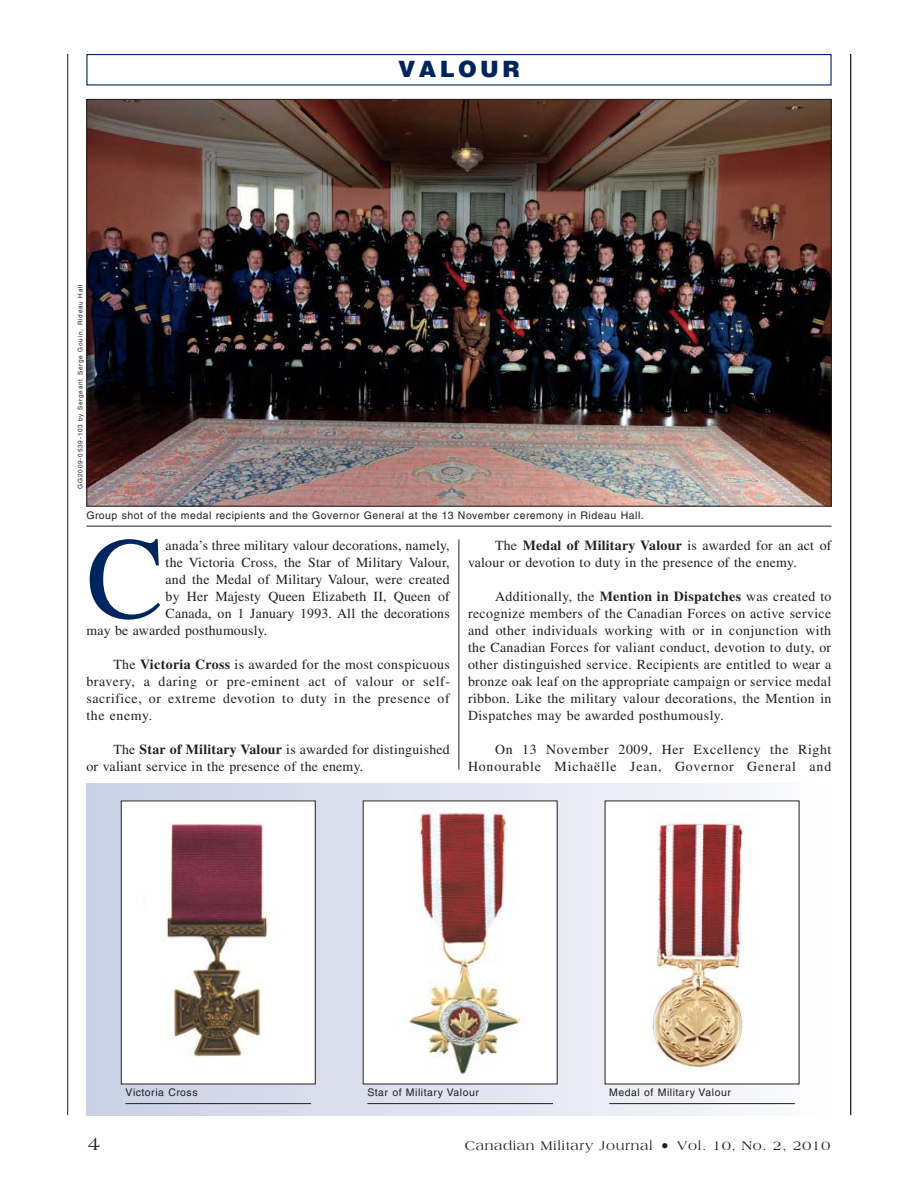
<style>
.page{position:relative;width:918px;height:1188px;background:#fff}
.page>*{position:absolute;margin:0;border:0;box-sizing:border-box;transform-origin:0 0}
.t1{font:116.7px "Times LT Std";color:#00245d}
.t2{font:900 22.5px "Helvetica LT Std";letter-spacing:.15em;color:#00245d}
.t3{font:19.5px "Americana Std";color:#231f20}
.t4{font:13.8px/17px "Times LT Std";letter-spacing:.015em;color:#231f20;text-align:justify}
.t5{font:13.8px/17px "Times LT Std";letter-spacing:.06em;color:#231f20;text-align:right}
.t6{font:13.5px "Americana Std";letter-spacing:.05em;color:#231f20}
.t7{font:10.5px "Helvetica LT Std";letter-spacing:.05em;color:#231f20}
.t8{font:6.3px "Helvetica LT Std";letter-spacing:.125em;color:#231f20}
.s1{font-weight:700}
.s2{font-size:16.5px}
</style>
<div class="page">
<hr style="left:67px;top:54px;width:1px;height:1061px;background:#231f20">
<div style="left:86px;top:54px;width:746px;height:32px;border:1px solid #00245d"></div>
<hr style="left:850px;top:54px;width:1px;height:1061px;background:#231f20">
<div style="left:86px;top:783px;width:746px;height:332px;background:linear-gradient(to right,#c9d0e4,#fafafc)"></div>
<div style="left:121px;top:801px;width:194px;height:283px;background:#fff"></div>
<img style="left:165px;top:822px;width:103px;height:235px">
<div style="left:121px;top:801px;width:195px;height:283px;border:1px solid #231f20"></div>
<hr style="left:125px;top:1103px;width:186px;height:1px;background:#231f20">
<div style="left:363px;top:801px;width:194px;height:283px;background:#fff"></div>
<img style="left:409px;top:808px;width:115px;height:268px">
<hr style="left:367px;top:1103px;width:186px;height:1px;background:#231f20">
<div style="left:605px;top:801px;width:194px;height:283px;background:#fff"></div>
<img style="left:652px;top:813px;width:92px;height:256px">
<hr style="left:609px;top:1103px;width:186px;height:1px;background:#231f20">
<hr style="left:459px;top:539px;width:1px;height:231px;background:#231f20">
<img style="left:88px;top:101px;width:742px;height:404px">
<hr style="left:86px;top:526px;width:746px;height:1px;background:#231f20">
<p class="t8" style="left:77px;top:489px;width:206px;rotate:-90deg">GG2009-0539-103 by Sergeant Serge Gouin, Rideau Hall</p>
<h2 class="t2" style="left:398px;top:54px;width:123px">VALOUR</h2>
<p class="t7" style="left:86px;top:509px;width:559px">Group shot of the medal recipients and the Governor General at the 13 November ceremony in Rideau Hall.</p>
<h1 class="t1" style="left:86px;top:513px;width:79px">C</h1>
<p class="t4" style="left:166px;top:537px;width:286px">anada’s three military valour decorations, namely,</p>
<p class="t4" style="left:166px;top:554px;width:286px">the Victoria Cross, the Star of Military Valour,</p>
<p class="t4" style="left:166px;top:571px;width:286px">and the Medal of Military Valour, were created</p>
<p class="t4" style="left:166px;top:588px;width:286px">by Her Majesty Queen Elizabeth II, Queen of</p>
<p class="t4" style="left:166px;top:605px;width:286px">Canada, on 1 January 1993. All the decorations</p>
<p class="t4" style="left:86px;top:622px;width:183px">may be awarded posthumously.</p>
<p class="t4" style="left:86px;top:656px;width:365px;text-indent:27px">The <span class="s1">Victoria Cross</span> is awarded for the most conspicuous bravery, a daring or pre-eminent act of valour or self&shy;sacrifice, or extreme devotion to duty in the presence of the enemy.</p>
<p class="t4" style="left:86px;top:741px;width:365px;text-indent:27px">The <span class="s1">Star of Military Valour</span> is awarded for distinguished or valiant service in the presence of the enemy.</p>
<p class="t4" style="left:468px;top:537px;width:365px;text-indent:27px">The <span class="s1">Medal of Military Valour</span> is awarded for an act of valour or devotion to duty in the presence of the enemy.</p>
<p class="t4" style="left:468px;top:588px;width:365px;text-indent:27px">Additionally, the <span class="s1">Mention in Dispatches</span> was created to recognize members of the Canadian Forces on active service and other individuals working with or in conjunction with the Canadian Forces for valiant conduct, devotion to duty, or other distinguished service. Recipients are entitled to wear a bronze oak leaf on the appropriate campaign or service medal ribbon. Like the military valour decorations, the Mention in Dispatches may be awarded posthumously.</p>
<p class="t5" style="left:468px;top:741px;width:365px">On 13 November 2009, Her Excellency the Right<br>Honourable Michaëlle Jean, Governor General and</p>
<p class="t7" style="left:125px;top:1087px;width:74px">Victoria Cross</p>
<p class="t7" style="left:367px;top:1087px;width:113px">Star of Military Valour</p>
<p class="t7" style="left:609px;top:1087px;width:123px">Medal of Military Valour</p>
<h3 class="t3" style="left:88px;top:1132px;width:14px">4</h3>
<p class="t6" style="left:465px;top:1138px;width:367px">Canadian Military Journal <span class="s2">•</span> Vol. 10, No. 2, 2010</p>
</div>
